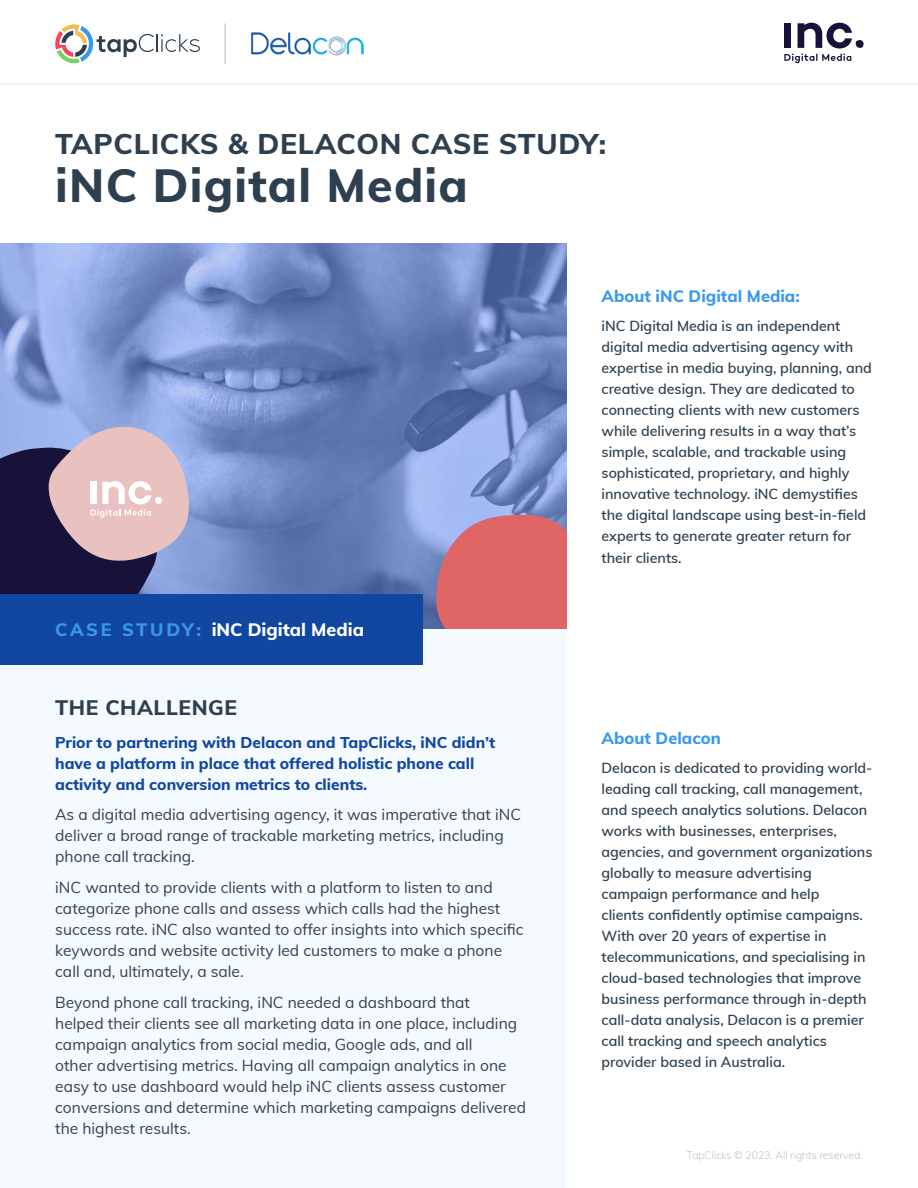
<style>
.page{position:relative;width:918px;height:1188px;background:#fff}
.page>*{position:absolute;margin:0;border:0;box-sizing:border-box;transform-origin:0 0}
.t1{font:800 46.5px "Muli";letter-spacing:.025em;color:#2e404f}
.t2{font:800 28.5px "Muli";letter-spacing:.025em;color:#2e404f}
.t3{font:800 21px "Muli";letter-spacing:.025em;color:#2e404f}
.t4{font:800 18px "Muli";color:#fff}
.t5{font:800 16.5px "Muli";color:#3899ed}
.t6{font:15.6px/21px "Muli";color:#2e404f}
.t7{font:800 15.6px/21px "Muli";color:#1247a1}
.t8{font:600 14.25px/21px "Muli";color:#2e404f}
.t9{font:200 10.5px "Muli";color:#a0b0bb}
.s1{color:#3899ed}
</style>
<div class="page">
<img style="left:0;top:244px;width:567px;height:386px">
<hr style="left:224px;top:23px;width:2px;height:41px;background:#c4ced4">
<svg style="left:0;top:426px;width:189px;height:169px;background:#8a7b92"></svg>
<svg style="left:436px;top:514px;width:130px;height:116px;background:#d76e74"></svg>
<div style="left:0;top:630px;width:567px;height:558px;background:#f5fafe"></div>
<div style="left:0;top:595px;width:422px;height:70px;background:#1247a1"></div>
<svg style="left:784px;top:23px;width:80px;height:40px"></svg>
<hr style="left:0;top:84px;width:918px;height:1px;background:#edf2f5">
<svg style="left:55px;top:24px;width:145px;height:39px"></svg>
<img style="left:251px;top:32px;width:113px;height:24px">
<h2 class="t2" style="left:55px;top:123px;width:553px">TAPCLICKS &amp; DELACON CASE STUDY:</h2>
<h1 class="t1" style="left:55px;top:151px;width:414px">iNC Digital Media</h1>
<p class="t4" style="left:55px;top:617px;width:310px"><span class="s1">CASE STUDY:</span> iNC Digital Media</p>
<h3 class="t3" style="left:55px;top:692px;width:183px">THE CHALLENGE</h3>
<p class="t7" style="left:55px;top:731px;width:442px">Prior to partnering with Delacon and TapClicks, iNC didn’t have a platform in place that offered holistic phone call activity and conversion metrics to clients.</p>
<p class="t6" style="left:55px;top:804px;width:467px">As a digital media advertising agency, it was imperative that iNC deliver a broad range of trackable marketing metrics, including phone call tracking.</p>
<p class="t6" style="left:55px;top:876px;width:470px">iNC wanted to provide clients with a platform to listen to and categorize phone calls and assess which calls had the highest success rate. iNC also wanted to offer insights into which specific keywords and website activity led customers to make a phone call and, ultimately, a sale.</p>
<p class="t6" style="left:55px;top:991px;width:472px">Beyond phone call tracking, iNC needed a dashboard that<br>helped their clients see all marketing data in one place, including campaign analytics from social media, Google ads, and all<br>other advertising metrics. Having all campaign analytics in one easy to use dashboard would help iNC clients assess customer conversions and determine which marketing campaigns delivered the highest results.</p>
<p class="t5" style="left:602px;top:284px;width:200px">About iNC Digital Media:</p>
<p class="t8" style="left:602px;top:315px;width:272px">iNC Digital Media is an independent digital media advertising agency with expertise in media buying, planning, and creative design. They are dedicated to connecting clients with new customers while delivering results in a way that’s simple, scalable, and trackable using sophisticated, proprietary, and highly innovative technology. iNC demystifies the digital landscape using best-in-field experts to generate greater return for their clients.</p>
<p class="t5" style="left:602px;top:726px;width:121px">About Delacon</p>
<p class="t8" style="left:602px;top:757px;width:272px">Delacon is dedicated to providing world&shy;leading call tracking, call management, and speech analytics solutions. Delacon works with businesses, enterprises, agencies, and government organizations globally to measure advertising campaign performance and help<br>clients confidently optimise campaigns.<br>With over 20 years of expertise in telecommunications, and specialising in cloud-based technologies that improve business performance through in-depth call-data analysis, Delacon is a premier call tracking and speech analytics provider based in Australia.</p>
<p class="t9" style="left:687px;top:1147px;width:177px">TapClicks © 2023. All rights reserved.</p>
</div>
